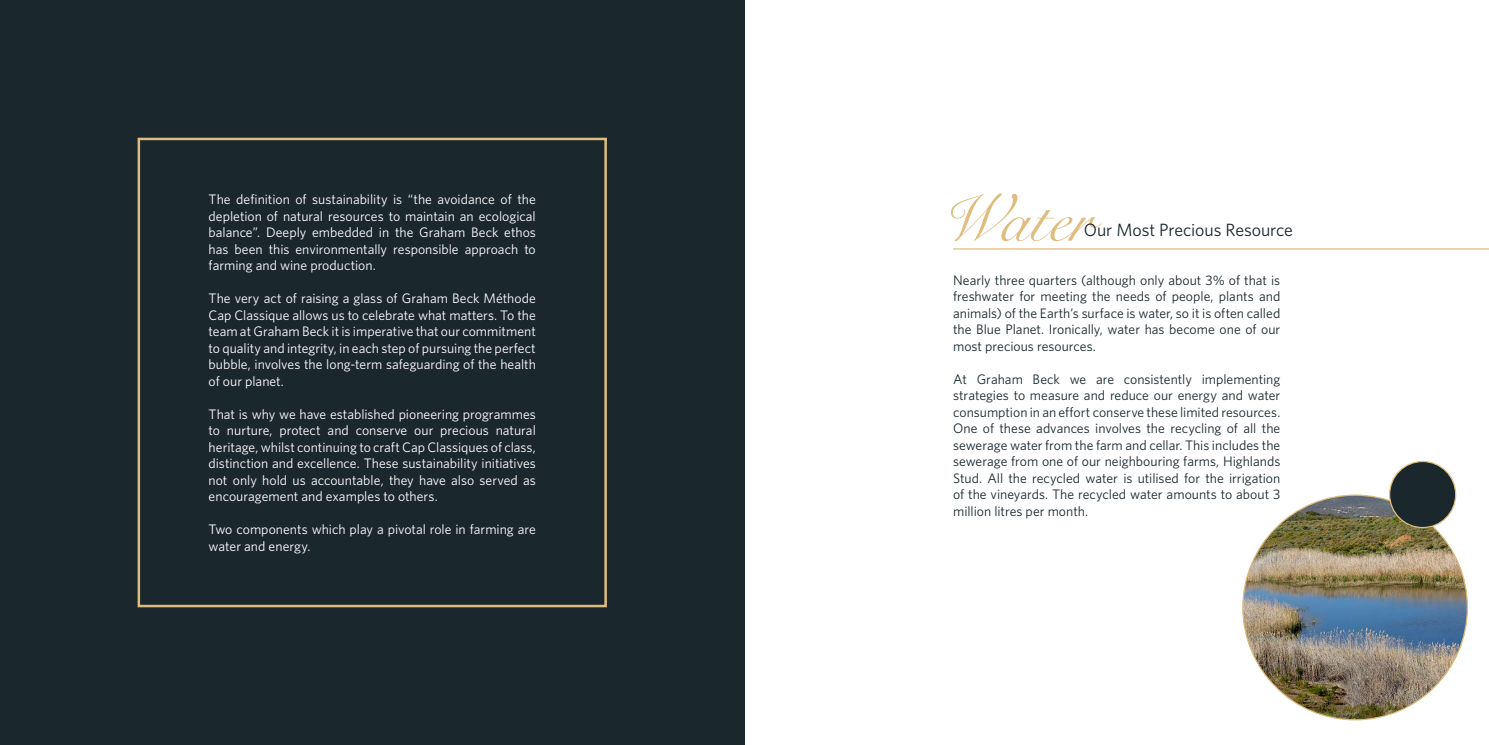
<style>
.page{position:relative;width:1489px;height:745px;background:#fff}
.page>*{position:absolute;margin:0;border:0;box-sizing:border-box;transform-origin:0 0}
.t1{font:66.38px "Snell Roundhand";color:#dfbd7e}
.t2{font:17.75px "Whitney";letter-spacing:-.005em;color:#1a272d}
.t3{font:13.75px/16.5px "Whitney";color:#fff;text-align:justify}
.t4{font:13.75px/16.5px "Whitney";color:#1a272d;text-align:justify}
</style>
<div class="page">
<div style="left:0;top:0;width:744px;height:744px;background:#1a272d"></div>
<div style="left:138px;top:138px;width:469px;height:469px;border:2px solid #dfbd7e"></div>
<hr style="left:953px;top:248px;width:535px;height:1px;background:#dfbd7e">
<img style="left:1242px;top:495px;width:225px;height:224px;border-radius:112px">
<div style="left:1389px;top:461px;width:66px;height:66px;background:#1a272d;border-radius:50%"></div>
<div style="left:1388px;top:460px;width:68px;height:68px;border:1px solid #dfbd7e;border-radius:50%"></div>
<p class="t3" style="left:209px;top:190px;width:329px">The definition of sustainability is “the avoidance of the depletion of natural resources to maintain an ecological balance”. Deeply embedded in the Graham Beck ethos has been this environmentally responsible approach to farming and wine production.</p>
<p class="t3" style="left:209px;top:289px;width:329px">The very act of raising a glass of Graham Beck Méthode Cap Classique allows us to celebrate what matters. To the team at Graham Beck it is imperative that our commitment to quality and integrity, in each step of pursuing the perfect bubble, involves the long-term safeguarding of the health of our planet.</p>
<p class="t3" style="left:209px;top:405px;width:329px">That is why we have established pioneering programmes to nurture, protect and conserve our precious natural heritage, whilst continuing to craft Cap Classiques of class, distinction and excellence. These sustainability initiatives not only hold us accountable, they have also served as encouragement and examples to others.</p>
<p class="t3" style="left:209px;top:520px;width:329px">Two components which play a pivotal role in farming are water and energy.</p>
<h1 class="t1" style="left:938px;top:166px;width:156px">Water</h1>
<p class="t2" style="left:1083px;top:219px;width:211px">Our Most Precious Resource</p>
<p class="t4" style="left:953px;top:271px;width:329px">Nearly three quarters (although only about 3% of that is freshwater for meeting the needs of people, plants and animals) of the Earth’s surface is water, so it is often called the Blue Planet. Ironically, water has become one of our most precious resources.</p>
<p class="t4" style="left:953px;top:370px;width:329px">At Graham Beck we are consistently implementing strategies to measure and reduce our energy and water consumption in an effort conserve these limited resources.<br>One of these advances involves the recycling of all the sewerage water from the farm and cellar. This includes the sewerage from one of our neighbouring farms, Highlands Stud. All the recycled water is utilised for the irrigation of the vineyards. The recycled water amounts to about 3 million litres per month.</p>
</div>
